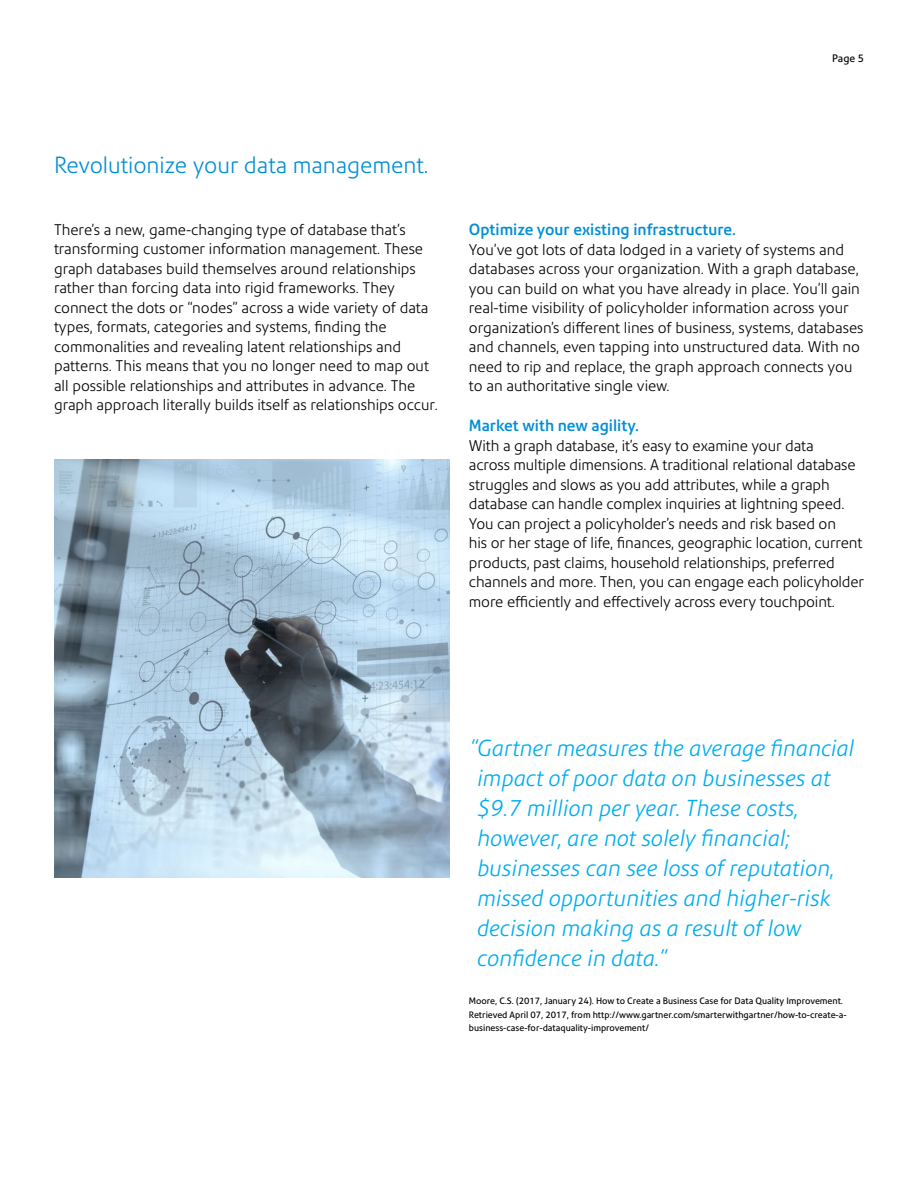
<style>
.page{position:relative;width:918px;height:1188px;background:#fff}
.page>*{position:absolute;margin:0;border:0;box-sizing:border-box;transform-origin:0 0}
.t1{font:italic 300 22.5px/30px "Precision Sans";color:#00aeef}
.t2{font:300 22.5px "Precision Sans";color:#008fd5}
.t3{font:500 15.75px "Precision Sans";color:#008fd5}
.t4{font:300 15px/19.5px "Precision Sans";color:#000}
.t5{font:10.5px "Precision Sans";color:#000}
.t6{font:9px/13.5px "Precision Sans";color:#000}
</style>
<div class="page">
<img style="left:54px;top:459px;width:396px;height:419px">
<h1 class="t2" style="left:54px;top:152px;width:376px">Revolutionize your data management.</h1>
<p class="t5" style="left:832px;top:52px;width:33px">Page 5</p>
<p class="t4" style="left:54px;top:220px;width:385px">There’s a new, game-changing type of database that’s transforming customer information management. These graph databases build themselves around relationships rather than forcing data into rigid frameworks. They connect the dots or “nodes” across a wide variety of data types, formats, categories and systems, finding the commonalities and revealing latent relationships and patterns. This means that you no longer need to map out all possible relationships and attributes in advance. The graph approach literally builds itself as relationships occur.</p>
<p class="t3" style="left:469px;top:220px;width:269px">Optimize your existing infrastructure.</p>
<p class="t4" style="left:469px;top:240px;width:396px">You’ve got lots of data lodged in a variety of systems and databases across your organization. With a graph database, you can build on what you have already in place. You’ll gain real-time visibility of policyholder information across your organization’s different lines of business, systems, databases and channels, even tapping into unstructured data. With no need to rip and replace, the graph approach connects you to an authoritative single view.</p>
<p class="t3" style="left:469px;top:416px;width:171px">Market with new agility.</p>
<p class="t4" style="left:469px;top:435px;width:397px">With a graph database, it’s easy to examine your data<br>across multiple dimensions. A traditional relational database struggles and slows as you add attributes, while a graph database can handle complex inquiries at lightning speed.<br>You can project a policyholder’s needs and risk based on<br>his or her stage of life, finances, geographic location, current products, past claims, household relationships, preferred channels and more. Then, you can engage each policyholder more efficiently and effectively across every touchpoint.</p>
<p class="t1" style="left:476px;top:733px;width:379px;text-indent:-7px">“Gartner measures the average financial impact of poor data on businesses at $9.7 million per year. These costs, however, are not solely financial; businesses can see loss of reputation, missed opportunities and higher-risk decision making as a result of low confidence in data.”</p>
<p class="t6" style="left:469px;top:994px;width:379px">Moore, C.S. (2017, January 24). How to Create a Business Case for Data Quality Improvement.<br>Retrieved April 07, 2017, from http://www.gartner.com/smarterwithgartner/how-to-create-a&shy;business-case-for-dataquality-improvement/</p>
</div>
